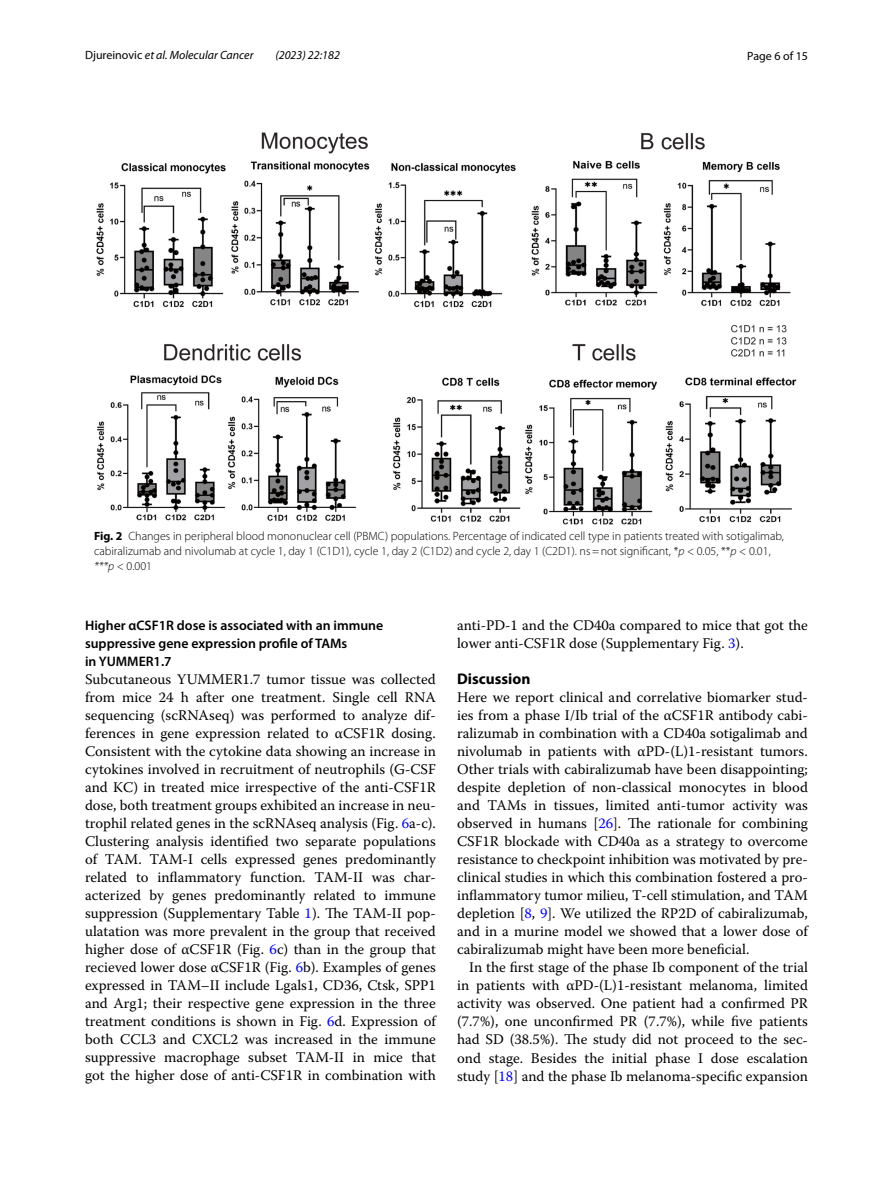
<style>
.page{position:relative;width:893px;height:1187px;background:#fff}
.page>*{position:absolute;margin:0;border:0;box-sizing:border-box;transform-origin:0 0}
.t1{font:700 15.45px "Myriad Pro";color:#000}
.t2{font:14.7px/18px "Warnock Pro";color:#000;text-align:justify}
.t3{font:600 13.8px/18px "Myriad Pro";color:#000}
.t4{font:300 12px/15px "Myriad Pro";color:#000}
.t5{font:italic 12px "Myriad Pro";color:#000}
.t6{font:12px "Myriad Pro";color:#000}
.s1{font-style:normal}
.s2{font-weight:700}
.s3{font-style:italic}
.s4{color:#00f}
</style>
<div class="page">
<img style="left:96px;top:133px;width:701px;height:391px">
<p class="t5" style="left:85px;top:48px;width:170px"><span class="s1">Djureinovic</span> et al. Molecular Cancer</p>
<p class="t5" style="left:275px;top:48px;width:66px">(2023) 22:182</p>
<p class="t6" style="left:747px;top:48px;width:62px">Page 6 of 15</p>
<p class="t4" style="left:94px;top:529px;width:691px"><span class="s2">Fig. 2</span> Changes in peripheral blood mononuclear cell (PBMC) populations. Percentage of indicated cell type in patients treated with sotigalimab, cabiralizumab and nivolumab at cycle 1, day 1 (C1D1), cycle 1, day 2 (C1D2) and cycle 2, day 1 (C2D1). ns=not significant, *<span class="s3">p</span> &lt; 0.05, **<span class="s3">p</span> &lt; 0.01, <span class="s3">***p</span> &lt; 0.001</p>
<p class="t3" style="left:85px;top:616px;width:300px">Higher αCSF1R dose is associated with an immune suppressive gene expression profile of TAMs<br>in YUMMER1.7</p>
<p class="t2" style="left:85px;top:669px;width:352px">Subcutaneous YUMMER1.7 tumor tissue was collected from mice 24 h after one treatment. Single cell RNA sequencing (scRNAseq) was performed to analyze dif&shy;ferences in gene expression related to αCSF1R dosing.<br>Consistent with the cytokine data showing an increase in cytokines involved in recruitment of neutrophils (G-CSF and KC) in treated mice irrespective of the anti-CSF1R dose, both treatment groups exhibited an increase in neu&shy;trophil related genes in the scRNAseq analysis (Fig. <span class="s4">6</span>a-c).<br>Clustering analysis identified two separate populations of TAM. TAM-I cells expressed genes predominantly related to inflammatory function. TAM-II was char&shy;acterized by genes predominantly related to immune suppression (Supplementary Table <span class="s4">1</span>). The TAM-II pop&shy;ulatation was more prevalent in the group that received higher dose of αCSF1R (Fig. <span class="s4">6</span>c) than in the group that recieved lower dose αCSF1R (Fig. <span class="s4">6</span>b). Examples of genes expressed in TAM–II include Lgals1, CD36, Ctsk, SPP1 and Arg1; their respective gene expression in the three treatment conditions is shown in Fig. <span class="s4">6</span>d. Expression of both CCL3 and CXCL2 was increased in the immune suppressive macrophage subset TAM-II in mice that got the higher dose of anti-CSF1R in combination with</p>
<p class="t2" style="left:457px;top:616px;width:352px">anti-PD-1 and the CD40a compared to mice that got the lower anti-CSF1R dose (Supplementary Fig. <span class="s4">3</span>).</p>
<p class="t1" style="left:457px;top:669px;width:75px">Discussion</p>
<p class="t2" style="left:457px;top:688px;width:352px">Here we report clinical and correlative biomarker stud&shy;ies from a phase I/Ib trial of the αCSF1R antibody cabi&shy;ralizumab in combination with a CD40a sotigalimab and nivolumab in patients with αPD-(L)1-resistant tumors.<br>Other trials with cabiralizumab have been disappointing; despite depletion of non-classical monocytes in blood and TAMs in tissues, limited anti-tumor activity was observed in humans [<span class="s4">26</span>]. The rationale for combining CSF1R blockade with CD40a as a strategy to overcome resistance to checkpoint inhibition was motivated by pre&shy;clinical studies in which this combination fostered a pro&shy;inflammatory tumor milieu, T-cell stimulation, and TAM depletion [<span class="s4">8</span>, <span class="s4">9</span>]. We utilized the RP2D of cabiralizumab, and in a murine model we showed that a lower dose of cabiralizumab might have been more beneficial.</p>
<p class="t2" style="left:457px;top:958px;width:352px;text-indent:12px">In the first stage of the phase Ib component of the trial in patients with αPD-(L)1-resistant melanoma, limited activity was observed. One patient had a confirmed PR (7.7%), one unconfirmed PR (7.7%), while five patients had SD (38.5%). The study did not proceed to the sec&shy;ond stage. Besides the initial phase I dose escalation study [<span class="s4">18</span>] and the phase Ib melanoma-specific expansion</p>
</div>
